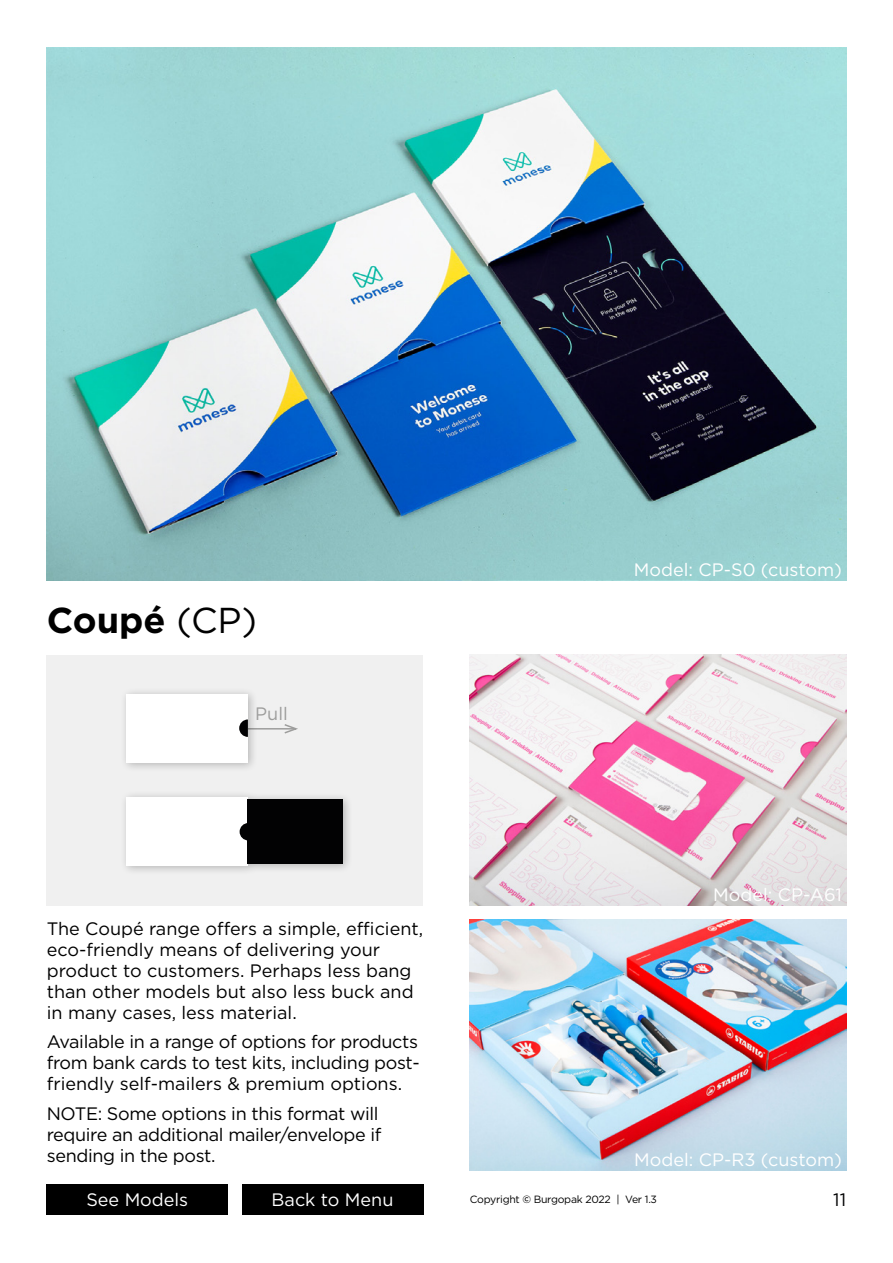
<style>
.page{position:relative;width:893px;height:1263px;background:#fff}
.page>*{position:absolute;margin:0;border:0;box-sizing:border-box;transform-origin:0 0}
.t1{font:700 36px "Gotham";color:#000}
.t2{font:18px/21px "Gotham";color:#000}
.t3{font:18px/21px "Gotham";letter-spacing:-.02em;color:#000}
.t4{font:18px "Gotham";color:#fff}
.t5{font:18px "Gotham";color:#9d9d9c}
.t6{font:18px "Gotham";color:#020203}
.t7{font:10.5px "Gotham";letter-spacing:-.025em;color:#000}
.s1{font-weight:400}
.s2{font-weight:500}
</style>
<div class="page">
<div style="left:242px;top:1184px;width:181px;height:31px;background:#000"></div>
<div style="left:47px;top:655px;width:376px;height:251px;background:#f0f0f0"></div>
<img style="left:47px;top:48px;width:799px;height:533px">
<img style="left:470px;top:655px;width:376px;height:251px">
<img style="left:470px;top:920px;width:376px;height:250px">
<div style="left:47px;top:1184px;width:181px;height:31px;background:#000"></div>
<hr style="left:248px;top:728px;width:48px;height:1px;background:#9d9d9c">
<svg style="left:283px;top:724px;width:15px;height:10px"></svg>
<div style="left:120px;top:790px;width:233px;height:86px;background:#000;opacity:.25"></div>
<div style="left:127px;top:797px;width:121px;height:69px;background:#fff"></div>
<div style="left:248px;top:799px;width:95px;height:65px;background:#020203"></div>
<svg style="left:240px;top:823px;width:8px;height:17px"></svg>
<div style="left:120px;top:687px;width:138px;height:85px;background:#000;opacity:.25"></div>
<div style="left:127px;top:694px;width:121px;height:68px;background:#fff"></div>
<svg style="left:239px;top:719px;width:9px;height:18px"></svg>
<h1 class="t1" style="left:47px;top:599px;width:212px">Coupé <span class="s1">(CP)</span></h1>
<p class="t5" style="left:255px;top:704px;width:34px">Pull</p>
<p class="t4" style="left:634px;top:560px;width:210px">Model: CP-S0 (custom)</p>
<p class="t2" style="left:47px;top:917px;width:378px">The Coupé range offers a simple, efficient, eco-friendly means of delivering your product to customers. Perhaps less bang than other models but also less buck and in many cases, less material.</p>
<p class="t2" style="left:47px;top:1031px;width:375px;text-align:justify">Available in a range of options for products from bank cards to test kits, including post&shy;friendly self-mailers &amp; premium options.</p>
<p class="t3" style="left:47px;top:1102px;width:336px">NOTE: Some options in this format will require an additional mailer/envelope if sending in the post.</p>
<p class="t4" style="left:86px;top:1190px;width:103px">See Models</p>
<p class="t4" style="left:272px;top:1190px;width:123px">Back to Menu</p>
<p class="t4" style="left:713px;top:885px;width:130px">Model: CP-A61</p>
<p class="t4" style="left:634px;top:1150px;width:209px">Model: CP-R3 (custom)</p>
<p class="t7" style="left:470px;top:1194px;width:189px">Copyright <span class="s2">©</span> Burgopak 2022 | Ver 1.3</p>
<p class="t6" style="left:833px;top:1190px;width:14px">11</p>
</div>
